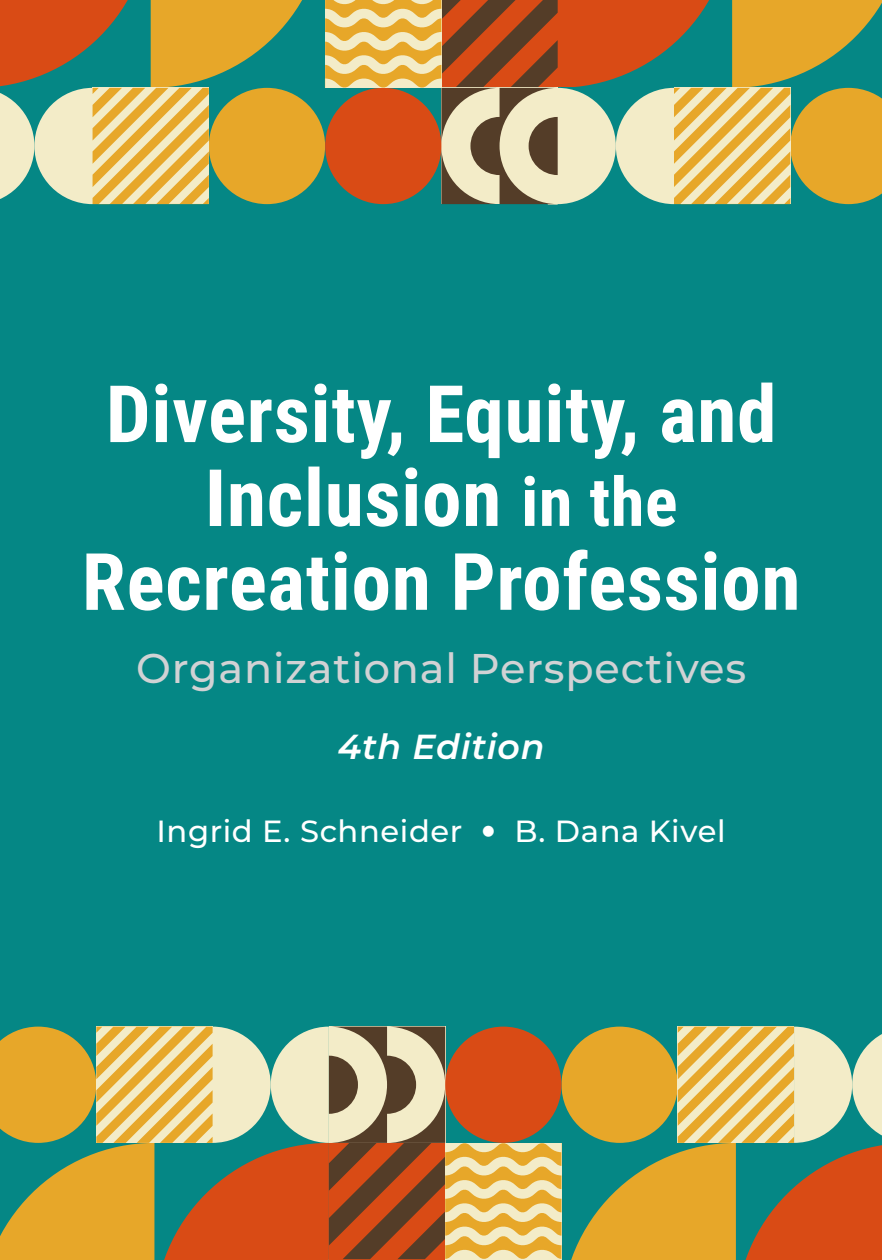
<style>
.page{position:relative;width:882px;height:1260px;background:#058785}
.page>*{position:absolute;margin:0;border:0;box-sizing:border-box;transform-origin:0 0}
.t1{font:700 79.27px/83.8px "Roboto Condensed";letter-spacing:.01em;color:#fff;text-align:center}
.t2{font:500 41.48px "Montserrat";letter-spacing:.02em;color:#d1d2d4}
.t3{font:italic 600 34.65px "Montserrat";letter-spacing:.02em;color:#fff}
.t4{font:500 30.62px "Montserrat";letter-spacing:.02em;color:#fff}
.s1{font-size:67.9px}
.s2{font-family:"Avenir";font-weight:400}
</style>
<div class="page">
<svg style="left:0;top:0;width:882px;height:204px"></svg>
<svg style="left:0;top:1027px;width:882px;height:233px"></svg>
<p class="t1" style="left:82px;top:369px;width:720px">Diversity, Equity, and<br>Inclusion <span class="s1">in the<br></span>Recreation Profession</p>
<p class="t2" style="left:136px;top:639px;width:612px">Organizational Perspectives</p>
<p class="t3" style="left:338px;top:723px;width:208px">4th Edition</p>
<p class="t4" style="left:156px;top:810px;width:571px">Ingrid E. Schneider <span class="s2">•</span> B. Dana Kivel</p>
</div>
